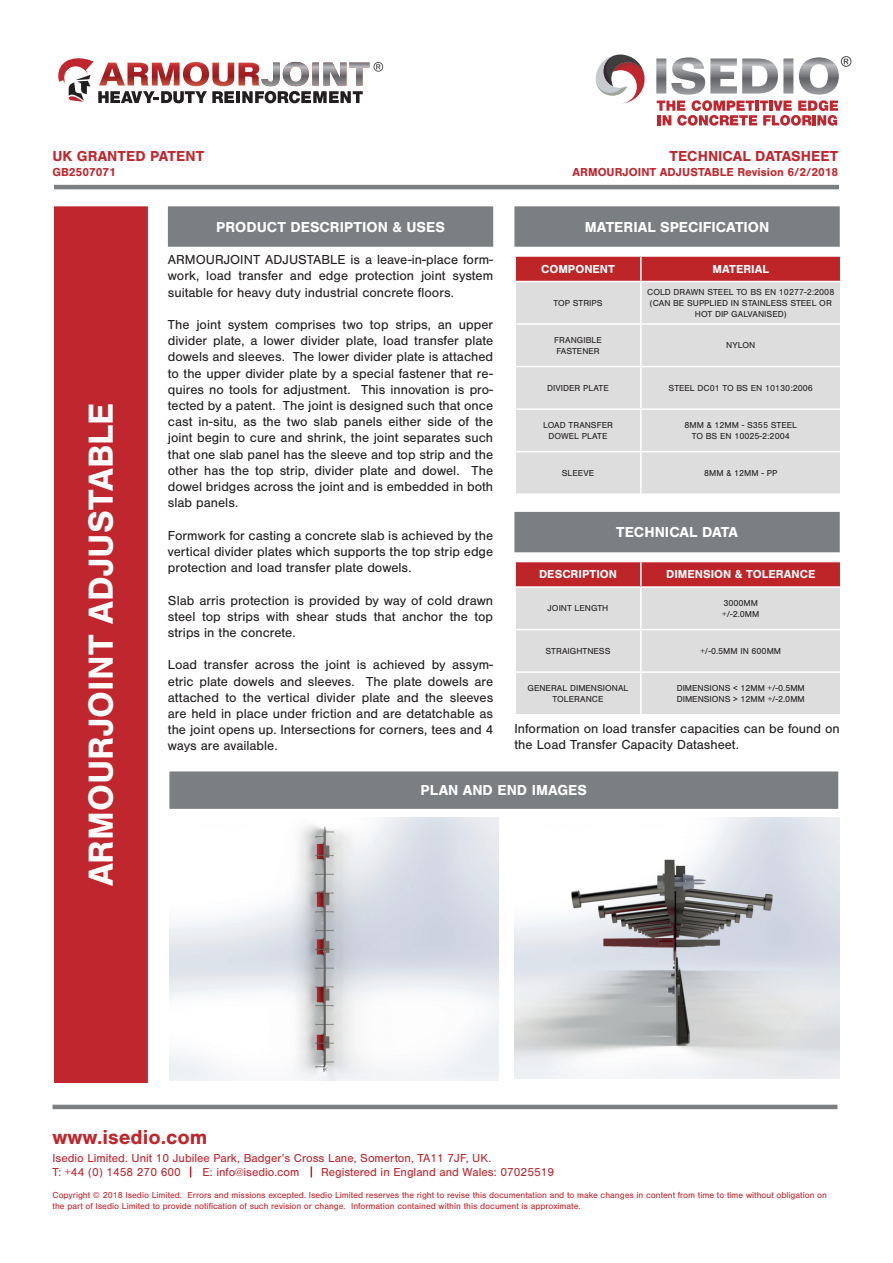
<style>
.page{position:relative;width:893px;height:1263px;background:#fff}
.page>*{position:absolute;margin:0;border:0;box-sizing:border-box;transform-origin:0 0}
.t1{font:700 36px "Nimbus San";color:#fff}
.t2{font:700 21px "Nimbus San";color:#c0262d}
.t3{font:700 15px "Nimbus San";color:#fff}
.t4{font:700 15px "Nimbus San";color:#c0262d}
.t5{font:13.5px/16.2px "Nimbus San";color:#231f20;text-align:justify}
.t6{font:12px/14.4px "Nimbus San";color:#c0262d}
.t7{font:700 12px "Nimbus San";color:#fff}
.t8{font:700 12px "Nimbus San";color:#c0262d}
.t9{font:9px/10.8px "Nimbus San";color:#231f20;text-align:center}
.t10{font:9px/10.8px "Nimbus San";color:#c0262d}
</style>
<div class="page">
<div style="left:169px;top:207px;width:323px;height:39px;background:#7c7f81"></div>
<div style="left:168px;top:206px;width:325px;height:41px;border:2px solid #7c7f81"></div>
<div style="left:515px;top:207px;width:324px;height:39px;background:#7c7f81"></div>
<div style="left:514px;top:206px;width:326px;height:41px;border:2px solid #7c7f81"></div>
<div style="left:515px;top:513px;width:324px;height:38px;background:#7c7f81"></div>
<div style="left:514px;top:512px;width:326px;height:40px;border:2px solid #7c7f81"></div>
<hr style="left:52px;top:1105px;width:785px;height:4px;background:#7c7f81">
<div style="left:516px;top:282px;width:324px;height:211px;background:#ddd"></div>
<hr style="left:640px;top:282px;width:2px;height:41px;background:#fff">
<hr style="left:514px;top:323px;width:127px;height:2px;background:#fff">
<hr style="left:641px;top:323px;width:200px;height:2px;background:#fff">
<hr style="left:640px;top:325px;width:2px;height:41px;background:#fff">
<hr style="left:514px;top:366px;width:127px;height:1px;background:#fff">
<hr style="left:641px;top:366px;width:200px;height:1px;background:#fff">
<hr style="left:640px;top:367px;width:2px;height:41px;background:#fff">
<hr style="left:514px;top:408px;width:127px;height:2px;background:#fff">
<hr style="left:641px;top:408px;width:200px;height:2px;background:#fff">
<hr style="left:640px;top:410px;width:2px;height:41px;background:#fff">
<hr style="left:514px;top:451px;width:127px;height:1px;background:#fff">
<hr style="left:641px;top:451px;width:200px;height:1px;background:#fff">
<hr style="left:640px;top:452px;width:2px;height:41px;background:#fff">
<svg style="left:515px;top:256px;width:326px;height:25px;background:#c02f33"></svg>
<svg style="left:515px;top:561px;width:326px;height:153px;background:#d9c1c2"></svg>
<hr style="left:514px;top:586px;width:127px;height:2px;background:#fff">
<hr style="left:641px;top:586px;width:200px;height:2px;background:#fff">
<div style="left:169px;top:771px;width:670px;height:39px;background:#7c7f81"></div>
<div style="left:168px;top:770px;width:672px;height:40px;border:2px solid #fff"></div>
<svg style="left:596px;top:55px;width:49px;height:48px"></svg>
<svg style="left:656px;top:56px;width:195px;height:70px"></svg>
<svg style="left:58px;top:58px;width:325px;height:45px"></svg>
<hr style="left:54px;top:185px;width:785px;height:4px;background:#7c7f81">
<div style="left:55px;top:207px;width:92px;height:875px;background:#c0262d"></div>
<div style="left:54px;top:206px;width:94px;height:877px;border:2px solid #c0262d"></div>
<img style="left:169px;top:818px;width:329px;height:263px">
<img style="left:514px;top:818px;width:326px;height:260px">
<p class="t4" style="left:52px;top:148px;width:153px">UK GRANTED PATENT</p>
<p class="t8" style="left:52px;top:165px;width:65px">GB2507071</p>
<p class="t4" style="left:669px;top:148px;width:170px">TECHNICAL DATASHEET</p>
<p class="t8" style="left:573px;top:165px;width:267px">ARMOURJOINT ADJUSTABLE Revision 6/2/2018</p>
<h1 class="t1" style="left:81px;top:886px;width:485px;rotate:-90deg">ARMOURJOINT ADJUSTABLE</h1>
<p class="t3" style="left:216px;top:218px;width:230px">PRODUCT DESCRIPTION &amp; USES</p>
<p class="t5" style="left:168px;top:252px;width:327px">ARMOURJOINT ADJUSTABLE is a leave-in-place form&shy;work, load transfer and edge protection joint system suitable for heavy duty industrial concrete floors.</p>
<p class="t5" style="left:168px;top:317px;width:327px">The joint system comprises two top strips, an upper divider plate, a lower divider plate, load transfer plate dowels and sleeves. The lower divider plate is attached to the upper divider plate by a special fastener that re&shy;quires no tools for adjustment. This innovation is pro&shy;tected by a patent. The joint is designed such that once cast in-situ, as the two slab panels either side of the joint begin to cure and shrink, the joint separates such that one slab panel has the sleeve and top strip and the other has the top strip, divider plate and dowel. The dowel bridges across the joint and is embedded in both slab panels.</p>
<p class="t5" style="left:168px;top:527px;width:327px">Formwork for casting a concrete slab is achieved by the vertical divider plates which supports the top strip edge protection and load transfer plate dowels.</p>
<p class="t5" style="left:168px;top:592px;width:327px">Slab arris protection is provided by way of cold drawn steel top strips with shear studs that anchor the top strips in the concrete.</p>
<p class="t5" style="left:168px;top:657px;width:327px">Load transfer across the joint is achieved by assym&shy;etric plate dowels and sleeves. The plate dowels are attached to the vertical divider plate and the sleeves are held in place under friction and are detatchable as the joint opens up. Intersections for corners, tees and 4 ways are available.</p>
<p class="t3" style="left:585px;top:218px;width:186px">MATERIAL SPECIFICATION</p>
<p class="t7" style="left:541px;top:262px;width:75px">COMPONENT</p>
<p class="t7" style="left:712px;top:262px;width:58px">MATERIAL</p>
<p class="t9" style="left:553px;top:298px;width:51px">TOP STRIPS</p>
<p class="t9" style="left:647px;top:287px;width:189px">COLD DRAWN STEEL TO BS EN 10277-2:2008 (CAN BE SUPPLIED IN STAINLESS STEEL OR<br>HOT DIP GALVANISED)</p>
<p class="t9" style="left:554px;top:335px;width:49px;text-align:left">FRANGIBLE<br>FASTENER</p>
<p class="t9" style="left:726px;top:340px;width:30px">NYLON</p>
<p class="t9" style="left:547px;top:383px;width:63px">DIVIDER PLATE</p>
<p class="t9" style="left:669px;top:383px;width:146px">STEEL DC01 TO BS EN 10130:2006</p>
<p class="t9" style="left:543px;top:420px;width:71px">LOAD TRANSFER<br>DOWEL PLATE</p>
<p class="t9" style="left:684px;top:420px;width:114px">8MM &amp; 12MM - S355 STEEL<br>TO BS EN 10025-2:2004</p>
<p class="t9" style="left:562px;top:468px;width:34px">SLEEVE</p>
<p class="t9" style="left:704px;top:468px;width:75px">8MM &amp; 12MM - PP</p>
<p class="t3" style="left:616px;top:524px;width:123px">TECHNICAL DATA</p>
<p class="t7" style="left:539px;top:568px;width:80px">DESCRIPTION</p>
<p class="t7" style="left:666px;top:568px;width:151px">DIMENSION &amp; TOLERANCE</p>
<p class="t9" style="left:548px;top:603px;width:62px">JOINT LENGTH</p>
<p class="t9" style="left:722px;top:598px;width:39px;text-align:left">3000MM +/-2.0MM</p>
<p class="t9" style="left:546px;top:646px;width:66px">STRAIGHTNESS</p>
<p class="t9" style="left:700px;top:646px;width:82px">+/-0.5MM IN 600MM</p>
<p class="t9" style="left:528px;top:683px;width:102px">GENERAL DIMENSIONAL<br>TOLERANCE</p>
<p class="t9" style="left:677px;top:683px;width:130px;text-align:left">DIMENSIONS &lt; 12MM +/-0.5MM<br>DIMENSIONS &gt; 12MM +/-2.0MM</p>
<p class="t5" style="left:514px;top:720px;width:327px">Information on load transfer capacities can be found on the Load Transfer Capacity Datasheet.</p>
<p class="t3" style="left:421px;top:782px;width:168px">PLAN AND END IMAGES</p>
<h2 class="t2" style="left:52px;top:1125px;width:157px">www.isedio.com</h2>
<p class="t6" style="left:52px;top:1151px;width:440px">Isedio Limited. Unit 10 Jubilee Park, Badger’s Cross Lane, Somerton, TA11 7JF, UK.<br>T: +44 (0) 1458 270 600</p>
<p class="t6" style="left:202px;top:1165px;width:99px">E: info@isedio.com</p>
<p class="t6" style="left:321px;top:1165px;width:235px">Registered in England and Wales: 07025519</p>
<p class="t10" style="left:52px;top:1190px;width:776px">Copyright © 2018 Isedio Limited. Errors and missions excepted. Isedio Limited reserves the right to revise this documentation and to make changes in content from time to time without obligation on the part of Isedio Limited to provide notification of such revision or change. Information contained within this document is approximate.</p>
</div>
